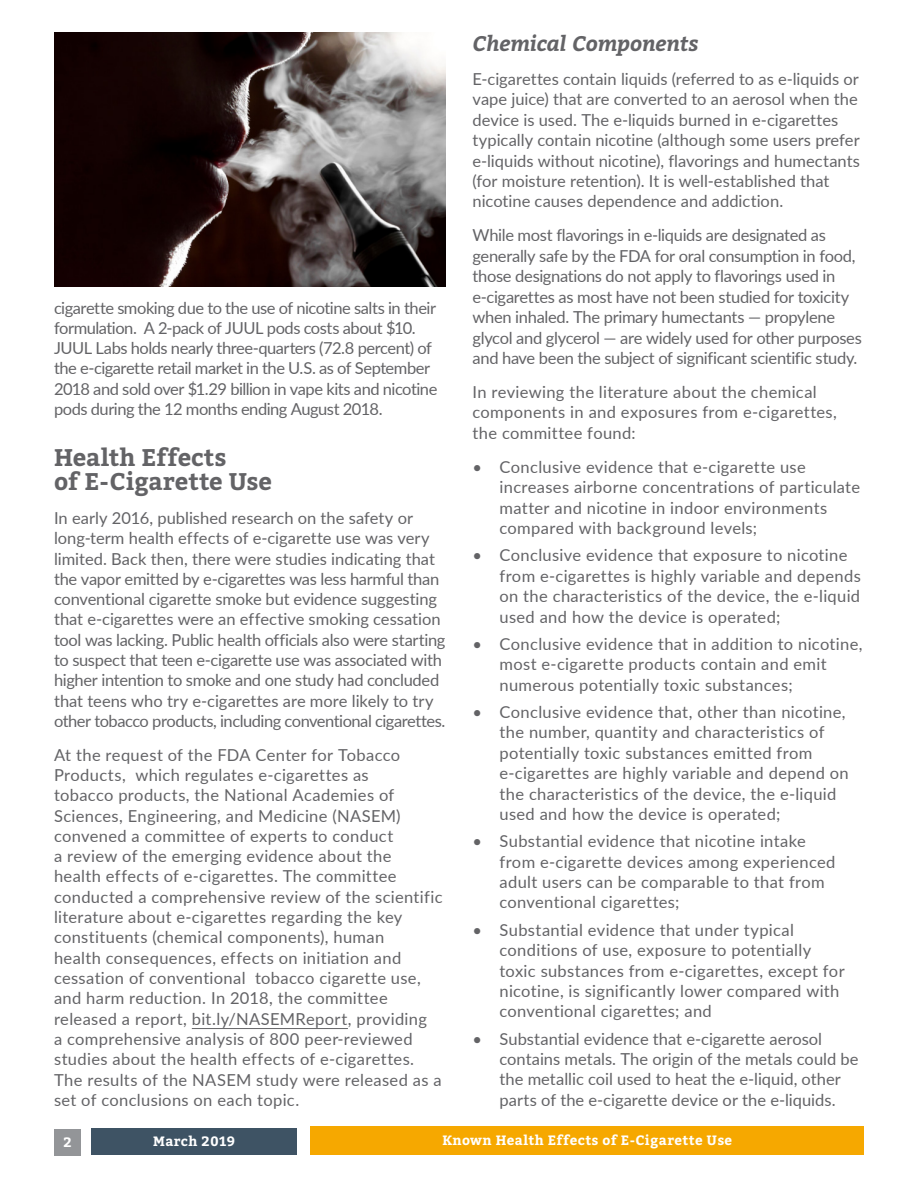
<style>
.page{position:relative;width:918px;height:1188px;background:#fff}
.page>*{position:absolute;margin:0;border:0;box-sizing:border-box;transform-origin:0 0}
.Body_Header_1{font:700 24px/24px "Bitter";color:#636366}
.Body_Header_1-2{font:italic 700 21px "Bitter";letter-spacing:-.005em;color:#636366}
._2017_body{font:16.5px/20.4px "Lato";letter-spacing:.01em;color:#636366}
._2017_body-2{font:16.5px/20.2px "Lato";letter-spacing:-.01em;color:#636366}
._2017_body-3{font:16.5px/20.4px "Lato";letter-spacing:-.02em;color:#636366}
._2017_body-4{font:16.5px/20.2px "Lato";letter-spacing:-.03em;color:#636366}
.t1{font:700 13.5px "Bitter";letter-spacing:.03em;color:#fff}
</style>
<div class="page">
<hr style="left:192px;top:1028px;width:156px;height:1px;background:#636366">
<div style="left:54px;top:1129px;width:27px;height:27px;background:#939598"></div>
<div style="left:91px;top:1128px;width:206px;height:27px;background:#3e5364"></div>
<div style="left:311px;top:1126px;width:553px;height:29px;background:#f6a800"></div>
<img style="left:54px;top:32px;width:392px;height:254px">
<p class="_2017_body-4" style="left:54px;top:297px;width:385px">cigarette smoking due to the use of nicotine salts in their formulation. A 2-pack of JUUL pods costs about $10.<br>JUUL Labs holds nearly three-quarters (72.8 percent) of the e-cigarette retail market in the U.S. as of September 2018 and sold over $1.29 billion in vape kits and nicotine pods during the 12 months ending August 2018.</p>
<p class="Body_Header_1" style="left:54px;top:445px;width:220px">Health Effects<br>of E-Cigarette Use</p>
<p class="_2017_body-2" style="left:54px;top:507px;width:393px">In early 2016, published research on the safety or long-term health effects of e-cigarette use was very limited. Back then, there were studies indicating that the vapor emitted by e-cigarettes was less harmful than conventional cigarette smoke but evidence suggesting that e-cigarettes were an effective smoking cessation tool was lacking. Public health officials also were starting to suspect that teen e-cigarette use was associated with higher intention to smoke and one study had concluded that teens who try e-cigarettes are more likely to try other tobacco products, including conventional cigarettes.</p>
<p class="_2017_body" style="left:54px;top:744px;width:390px">At the request of the FDA Center for Tobacco Products, which regulates e-cigarettes as<br>tobacco products, the National Academies of Sciences, Engineering, and Medicine (NASEM) convened a committee of experts to conduct<br>a review of the emerging evidence about the health effects of e-cigarettes. The committee conducted a comprehensive review of the scientific literature about e-cigarettes regarding the key constituents (chemical components), human<br>health consequences, effects on initiation and cessation of conventional tobacco cigarette use, and harm reduction. In 2018, the committee released a report, bit.ly/NASEMReport, providing<br>a comprehensive analysis of 800 peer-reviewed studies about the health effects of e-cigarettes.<br>The results of the NASEM study were released as a set of conclusions on each topic.</p>
<p class="Body_Header_1-2" style="left:472px;top:28px;width:228px">Chemical Components</p>
<p class="_2017_body" style="left:472px;top:68px;width:389px">E-cigarettes contain liquids (referred to as e-liquids or vape juice) that are converted to an aerosol when the device is used. The e-liquids burned in e-cigarettes typically contain nicotine (although some users prefer e-liquids without nicotine), flavorings and humectants (for moisture retention). It is well-established that nicotine causes dependence and addiction.</p>
<p class="_2017_body-3" style="left:472px;top:225px;width:391px">While most flavorings in e-liquids are designated as generally safe by the FDA for oral consumption in food, those designations do not apply to flavorings used in e-cigarettes as most have not been studied for toxicity when inhaled. The primary humectants — propylene glycol and glycerol — are widely used for other purposes and have been the subject of significant scientific study.</p>
<p class="_2017_body" style="left:472px;top:381px;width:366px">In reviewing the literature about the chemical components in and exposures from e-cigarettes, the committee found:</p>
<p class="_2017_body" style="left:500px;top:456px;width:362px;text-indent:-27px">• Conclusive evidence that e-cigarette use increases airborne concentrations of particulate matter and nicotine in indoor environments compared with background levels;</p>
<p class="_2017_body" style="left:500px;top:544px;width:363px;text-indent:-27px">• Conclusive evidence that exposure to nicotine from e-cigarettes is highly variable and depends on the characteristics of the device, the e-liquid used and how the device is operated;</p>
<p class="_2017_body" style="left:500px;top:633px;width:364px;text-indent:-27px">• Conclusive evidence that in addition to nicotine, most e-cigarette products contain and emit numerous potentially toxic substances;</p>
<p class="_2017_body" style="left:500px;top:701px;width:351px;text-indent:-27px">• Conclusive evidence that, other than nicotine, the number, quantity and characteristics of potentially toxic substances emitted from e-cigarettes are highly variable and depend on the characteristics of the device, the e-liquid used and how the device is operated;</p>
<p class="_2017_body" style="left:500px;top:830px;width:338px;text-indent:-27px">• Substantial evidence that nicotine intake from e-cigarette devices among experienced adult users can be comparable to that from conventional cigarettes;</p>
<p class="_2017_body" style="left:500px;top:919px;width:347px;text-indent:-27px">• Substantial evidence that under typical conditions of use, exposure to potentially toxic substances from e-cigarettes, except for nicotine, is significantly lower compared with conventional cigarettes; and</p>
<p class="_2017_body" style="left:500px;top:1028px;width:361px;text-indent:-27px">• Substantial evidence that e-cigarette aerosol contains metals. The origin of the metals could be the metallic coil used to heat the e-liquid, other parts of the e-cigarette device or the e-liquids.</p>
<p class="t1" style="left:63px;top:1132px;width:10px">2</p>
<p class="t1" style="left:153px;top:1131px;width:84px">March 2019</p>
<p class="t1" style="left:442px;top:1130px;width:291px">Known Health Effects of E-Cigarette Use</p>
</div>
